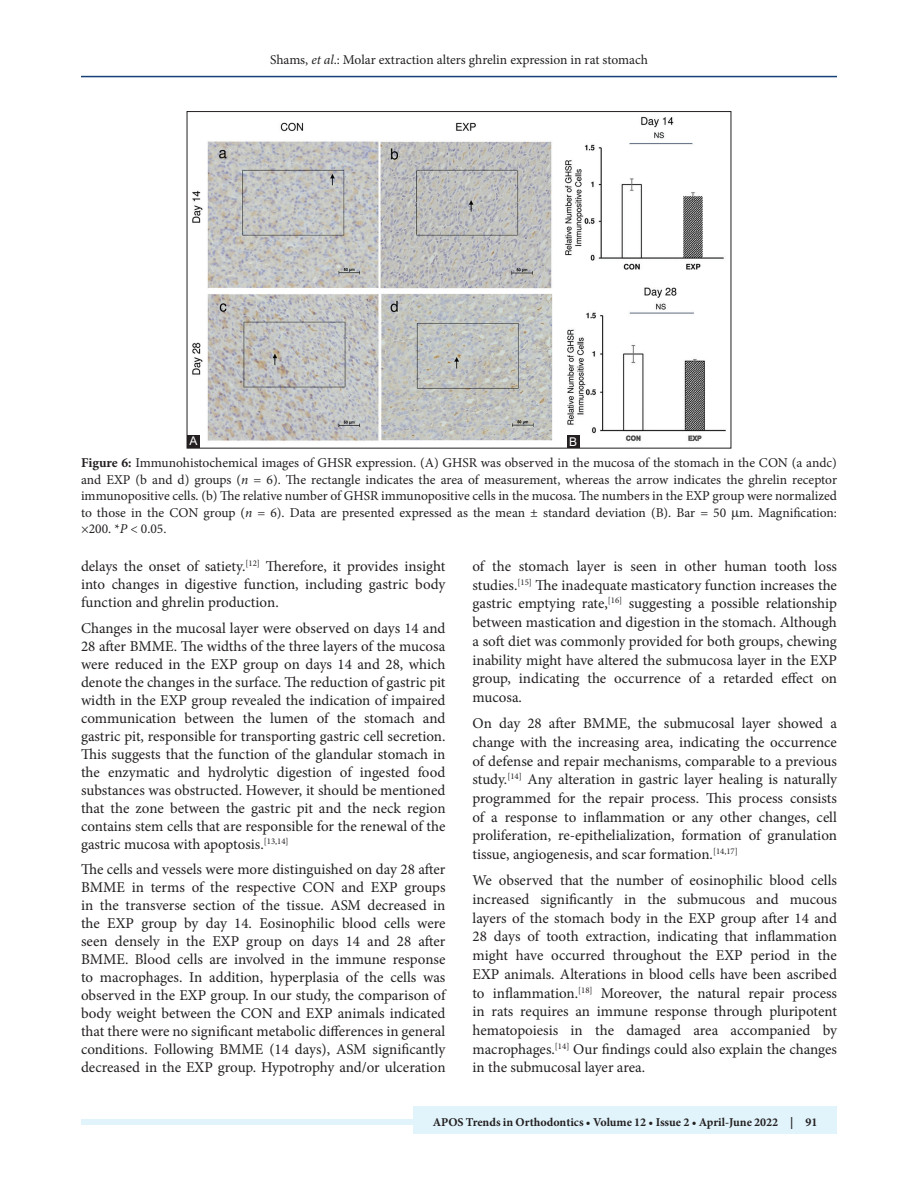
<style>
.page{position:relative;width:918px;height:1188px;background:#fff}
.page>*{position:absolute;margin:0;border:0;box-sizing:border-box;transform-origin:0 0}
.TX{font:15px/18px "Minion Pro";color:#231f20;text-align:justify}
.FGC{font:13.5px/16.5px "Minion Pro";color:#231f20;text-align:justify}
.t1{font:700 12px "Minion Pro";color:#231f20}
.LABEL{font:12px "Arial";color:#fff}
.s1{font-style:italic}
.s2{font-weight:700}
</style>
<div class="page">
<img style="left:192px;top:116px;width:534px;height:326px">
<div style="left:567px;top:435px;width:13px;height:13px;background:#231f20"></div>
<div style="left:187px;top:435px;width:13px;height:13px;background:#231f20"></div>
<hr style="left:81px;top:76px;width:756px;height:1px;background:#164077">
<div style="left:81px;top:1119px;width:756px;height:6px;background:#e1f4fc"></div>
<div style="left:413px;top:1106px;width:424px;height:28px;background:#e1f4fc"></div>
<p class="FGC" style="left:270px;top:51px;width:379px">Shams, <span class="s1">et al</span>.: Molar extraction alters ghrelin expression in rat stomach</p>
<p class="LABEL" style="left:189px;top:432px;width:10px">A</p>
<p class="LABEL" style="left:569px;top:433px;width:10px">B</p>
<p class="FGC" style="left:81px;top:455px;width:758px"><span class="s2">Figure 6:</span> Immunohistochemical images of GHSR expression. (A) GHSR was observed in the mucosa of the stomach in the CON (a andc) and EXP (b and d) groups (<span class="s1">n</span> = 6). The rectangle indicates the area of measurement, whereas the arrow indicates the ghrelin receptor immunopositive cells. (b) The relative number of GHSR immunopositive cells in the mucosa. The numbers in the EXP group were normalized to those in the CON group (<span class="s1">n</span> = 6). Data are presented expressed as the mean ± standard deviation (B). Bar = 50 m. Magnification: ×200. *<span class="s1">P</span> &lt; 0.05.</p>
<p class="TX" style="left:81px;top:557px;width:366px">delays the onset of satiety.<sup>[12]</sup> Therefore, it provides insight into changes in digestive function, including gastric body function and ghrelin production.</p>
<p class="TX" style="left:81px;top:619px;width:366px">Changes in the mucosal layer were observed on days 14 and 28 after BMME. The widths of the three layers of the mucosa were reduced in the EXP group on days 14 and 28, which denote the changes in the surface. The reduction of gastric pit width in the EXP group revealed the indication of impaired communication between the lumen of the stomach and gastric pit, responsible for transporting gastric cell secretion.<br>This suggests that the function of the glandular stomach in the enzymatic and hydrolytic digestion of ingested food substances was obstructed. However, it should be mentioned that the zone between the gastric pit and the neck region contains stem cells that are responsible for the renewal of the gastric mucosa with apoptosis.<sup>[13,14]</sup></p>
<p class="TX" style="left:81px;top:861px;width:366px">The cells and vessels were more distinguished on day 28 after BMME in terms of the respective CON and EXP groups in the transverse section of the tissue. ASM decreased in the EXP group by day 14. Eosinophilic blood cells were seen densely in the EXP group on days 14 and 28 after BMME. Blood cells are involved in the immune response to macrophages. In addition, hyperplasia of the cells was observed in the EXP group. In our study, the comparison of body weight between the CON and EXP animals indicated that there were no significant metabolic differences in general conditions. Following BMME (14 days), ASM significantly decreased in the EXP group. Hypotrophy and/or ulceration</p>
<p class="TX" style="left:472px;top:557px;width:366px;line-height:18.8px">of the stomach layer is seen in other human tooth loss studies.<sup>[15]</sup> The inadequate masticatory function increases the gastric emptying rate,<sup>[16]</sup> suggesting a possible relationship between mastication and digestion in the stomach. Although a soft diet was commonly provided for both groups, chewing inability might have altered the submucosa layer in the EXP group, indicating the occurrence of a retarded effect on mucosa.</p>
<p class="TX" style="left:472px;top:714px;width:366px;line-height:18.8px">On day 28 after BMME, the submucosal layer showed a change with the increasing area, indicating the occurrence of defense and repair mechanisms, comparable to a previous study.<sup>[14]</sup> Any alteration in gastric layer healing is naturally programmed for the repair process. This process consists of a response to inflammation or any other changes, cell proliferation, re-epithelialization, formation of granulation tissue, angiogenesis, and scar formation.<sup>[14,17]</sup></p>
<p class="TX" style="left:472px;top:871px;width:366px;line-height:18.8px">We observed that the number of eosinophilic blood cells increased significantly in the submucous and mucous layers of the stomach body in the EXP group after 14 and 28 days of tooth extraction, indicating that inflammation might have occurred throughout the EXP period in the EXP animals. Alterations in blood cells have been ascribed to inflammation.<sup>[18]</sup> Moreover, the natural repair process in rats requires an immune response through pluripotent hematopoiesis in the damaged area accompanied by macrophages.<sup>[14]</sup> Our findings could also explain the changes in the submucosal layer area.</p>
<p class="t1" style="left:433px;top:1113px;width:386px">APOS Trends in Orthodontics • Volume 12 • Issue 2 • April-June 2022 | 91</p>
</div>
